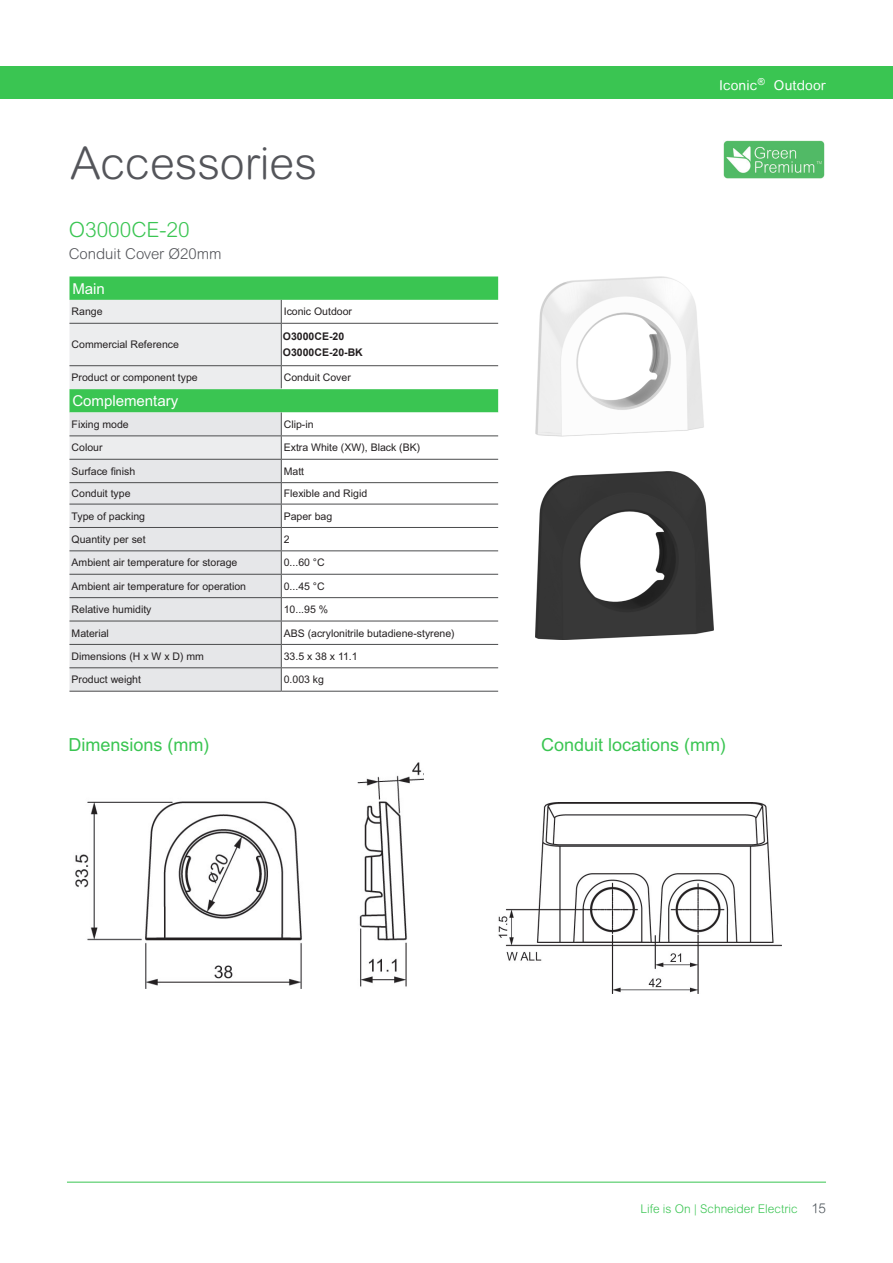
<style>
.page{position:relative;width:893px;height:1263px;background:#fff}
.page>*{position:absolute;margin:0;border:0;box-sizing:border-box;transform-origin:0 0}
.t1{font:300 45px "Arial Rounded MT Std";color:#54555a}
.t2{font:300 21px "Arial Rounded MT Std";color:#3ac552}
.t3{font:18px "Arial MT Std";color:#3ac552}
.t4{font:15px "Arial MT Std";color:#fff}
.t5{font:300 15px "Arial Rounded MT Std";color:#54555a}
.t6{font:13.5px "Arial Rounded MT";letter-spacing:.01em;color:#fff}
.t7{font:300 12px "Arial Rounded MT Pro";color:#3ac552}
.t8{font:10.5px "Arial MT Std";color:#231f20}
.Cell_ReferenceProduc{font:700 10.5px "Arial";color:#231f20}
.s1{font-family:"Arial Rounded MT";font-size:13.5px;color:#4d545a}
</style>
<div class="page">
<div style="left:0;top:66px;width:893px;height:33px;background:#3ac552"></div>
<hr style="left:67px;top:1182px;width:759px;height:1px;background:#3ac552">
<img style="left:723px;top:140px;width:101px;height:39px">
<svg style="left:69px;top:276px;width:429px;height:24px;background:#3fc657"></svg>
<svg style="left:282px;top:322px;width:216px;height:369px"></svg>
<hr style="left:281px;top:323px;width:217px;height:1px;background:#4b4c4d">
<hr style="left:281px;top:365px;width:217px;height:1px;background:#4b4c4d">
<hr style="left:281px;top:435px;width:217px;height:1px;background:#4b4c4d">
<hr style="left:281px;top:459px;width:217px;height:1px;background:#4b4c4d">
<hr style="left:281px;top:482px;width:217px;height:1px;background:#4b4c4d">
<hr style="left:281px;top:504px;width:217px;height:1px;background:#4b4c4d">
<hr style="left:281px;top:527px;width:217px;height:1px;background:#4b4c4d">
<hr style="left:281px;top:550px;width:217px;height:1px;background:#4b4c4d">
<hr style="left:281px;top:574px;width:217px;height:1px;background:#4b4c4d">
<hr style="left:281px;top:597px;width:217px;height:1px;background:#4b4c4d">
<hr style="left:281px;top:621px;width:217px;height:1px;background:#4b4c4d">
<hr style="left:281px;top:644px;width:217px;height:1px;background:#4b4c4d">
<hr style="left:281px;top:667px;width:217px;height:1px;background:#4b4c4d">
<svg style="left:69px;top:300px;width:213px;height:391px;background:#d7e0db"></svg>
<hr style="left:281px;top:691px;width:217px;height:1px;background:#4b4c4d">
<hr style="left:69px;top:691px;width:212px;height:1px;background:#4b4c4d">
<img style="left:535px;top:276px;width:169px;height:161px">
<img style="left:75px;top:762px;width:348px;height:226px">
<img style="left:498px;top:803px;width:283px;height:190px">
<img style="left:536px;top:471px;width:178px;height:168px">
<p class="t1" style="left:70px;top:137px;width:248px">Accessories</p>
<p class="t2" style="left:69px;top:217px;width:122px">O3000CE-20</p>
<p class="t5" style="left:69px;top:245px;width:154px">Conduit Cover Ø20mm</p>
<p class="t4" style="left:72px;top:280px;width:34px">Main</p>
<p class="t8" style="left:72px;top:306px;width:32px">Range</p>
<p class="t8" style="left:284px;top:306px;width:70px">Iconic Outdoor</p>
<p class="t8" style="left:72px;top:339px;width:109px">Commercial Reference</p>
<p class="Cell_ReferenceProduc" style="left:283px;top:329px;width:63px">O3000CE-20</p>
<p class="Cell_ReferenceProduc" style="left:283px;top:345px;width:81px">O3000CE-20-BK</p>
<p class="t8" style="left:72px;top:371px;width:128px">Product or component type</p>
<p class="t8" style="left:284px;top:371px;width:69px">Conduit Cover</p>
<p class="t4" style="left:72px;top:392px;width:107px">Complementary</p>
<p class="t8" style="left:72px;top:418px;width:59px">Fixing mode</p>
<p class="t8" style="left:284px;top:418px;width:31px">Clip-in</p>
<p class="t8" style="left:72px;top:442px;width:32px">Colour</p>
<p class="t8" style="left:284px;top:442px;width:138px">Extra White (XW), Black (BK)</p>
<p class="t8" style="left:72px;top:465px;width:65px">Surface finish</p>
<p class="t8" style="left:284px;top:465px;width:22px">Matt</p>
<p class="t8" style="left:72px;top:487px;width:60px">Conduit type</p>
<p class="t8" style="left:284px;top:487px;width:85px">Flexible and Rigid</p>
<p class="t8" style="left:72px;top:510px;width:75px">Type of packing</p>
<p class="t8" style="left:284px;top:510px;width:50px">Paper bag</p>
<p class="t8" style="left:72px;top:533px;width:76px">Quantity per set</p>
<p class="t8" style="left:284px;top:533px;width:7px">2</p>
<p class="t8" style="left:72px;top:557px;width:167px">Ambient air temperature for storage</p>
<p class="t8" style="left:284px;top:557px;width:42px">0...60 °C</p>
<p class="t8" style="left:72px;top:580px;width:176px">Ambient air temperature for operation</p>
<p class="t8" style="left:284px;top:580px;width:42px">0...45 °C</p>
<p class="t8" style="left:72px;top:603px;width:81px">Relative humidity</p>
<p class="t8" style="left:284px;top:603px;width:46px">10...95 %</p>
<p class="t8" style="left:72px;top:627px;width:39px">Material</p>
<p class="t8" style="left:284px;top:627px;width:172px">ABS (acrylonitrile butadiene-styrene)</p>
<p class="t8" style="left:72px;top:650px;width:134px">Dimensions (H x W x D) mm</p>
<p class="t8" style="left:284px;top:650px;width:75px">33.5 x 38 x 11.1</p>
<p class="t8" style="left:72px;top:674px;width:71px">Product weight</p>
<p class="t8" style="left:284px;top:674px;width:42px">0.003 kg</p>
<p class="t6" style="left:719px;top:76px;width:108px">Iconic<sup>®</sup> Outdoor</p>
<p class="t3" style="left:68px;top:734px;width:142px">Dimensions (mm)</p>
<p class="t3" style="left:541px;top:734px;width:187px">Conduit locations (mm)</p>
<p class="t7" style="left:640px;top:1201px;width:187px">Life is On | Schneider Electric <span class="s1">15</span></p>
</div>
